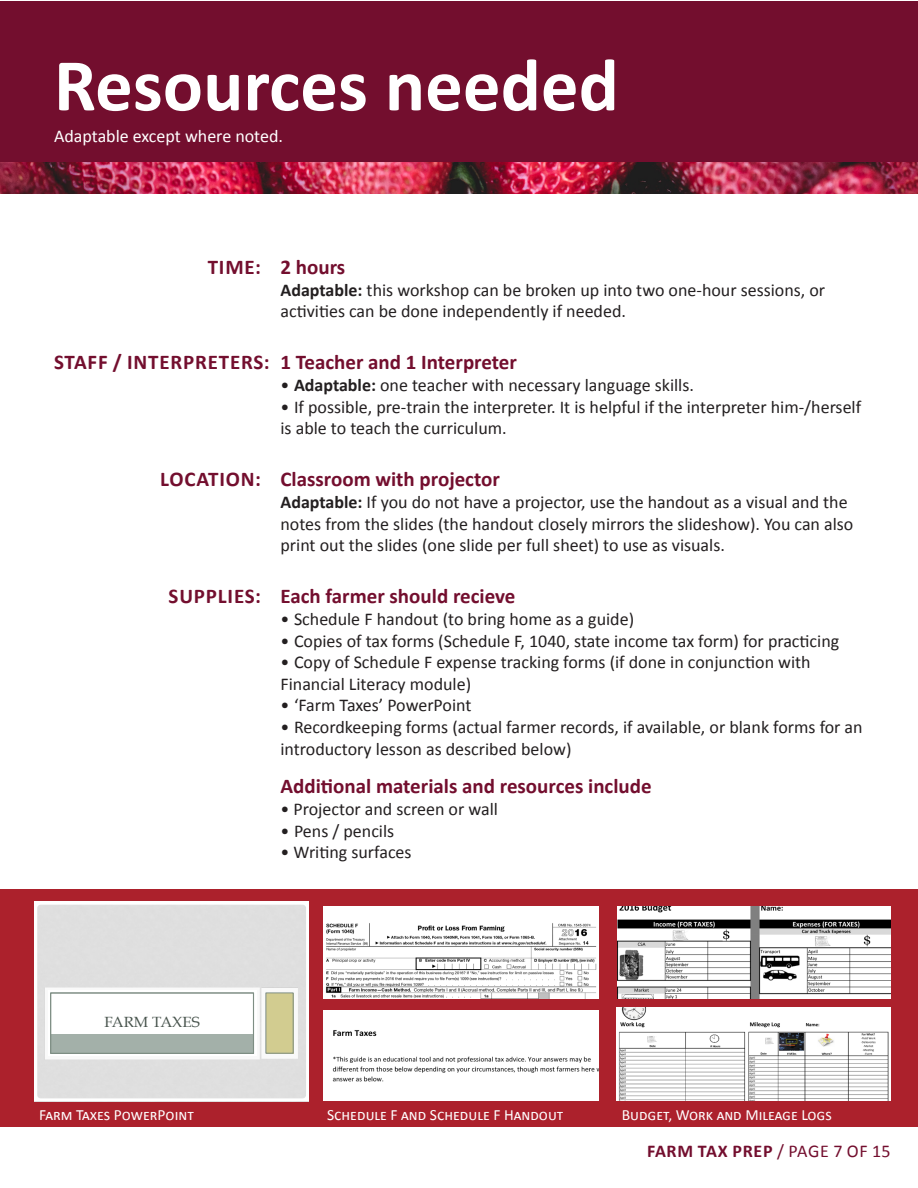
<style>
.page{position:relative;width:918px;height:1188px;background:#fff}
.page>*{position:absolute;margin:0;border:0;box-sizing:border-box;transform-origin:0 0}
.Activity_head{font:700 75px "Calibri";color:#fff}
.STEPS{font:700 21px "Calibri";color:#730e2e}
.indented_no_space_be{font:18px/21.6px "Calibri";color:#231f20}
.Activity_subhead{font:18px "Calibri";color:#fff}
.hanging_indented_cop{font:700 18px "Calibri";letter-spacing:.04em;color:#730e2e}
.indented_bullets{font:15.6px "Calibri";color:#fff}
.t1{font:14.7px "Book Antiqua";color:#47534c}
.s1{font-weight:700}
.s2{font-weight:400}
</style>
<div class="page">
<div style="left:0;top:1px;width:918px;height:162px;background:#730e2e"></div>
<img style="left:1px;top:163px;width:917px;height:31px">
<div style="left:0;top:889px;width:918px;height:238px;background:#ac212c"></div>
<div style="left:35px;top:902px;width:274px;height:199px;background:linear-gradient(to right,#f4f4f4,#f4f4f4)"></div>
<div style="left:37px;top:905px;width:269px;height:193px;background:#dfdfdf;border-radius:3px"></div>
<img style="left:45px;top:987px;width:214px;height:72px">
<img style="left:262px;top:987px;width:35px;height:72px">
<div style="left:266px;top:993px;width:27px;height:60px;background:#d2cc90"></div>
<div style="left:266px;top:993px;width:27px;height:60px;border:1px solid #7e8e84"></div>
<div style="left:48px;top:991px;width:208px;height:65px;background:#fff"></div>
<div style="left:51px;top:1034px;width:202px;height:20px;background:#a3b0a9"></div>
<div style="left:51px;top:993px;width:202px;height:60px;border:1px solid #7e8e84"></div>
<img style="left:324px;top:906px;width:274px;height:93px">
<img style="left:324px;top:1010px;width:274px;height:91px">
<img style="left:0;top:0;width:1px;height:194px">
<img style="left:618px;top:906px;width:272px;height:93px">
<img style="left:616px;top:1008px;width:274px;height:93px">
<p class="Activity_head" style="left:54px;top:37px;width:566px">Resources needed</p>
<p class="Activity_subhead" style="left:54px;top:124px;width:231px">Adaptable except where noted.</p>
<p class="STEPS" style="left:208px;top:254px;width:139px">TIME: 2 hours</p>
<p class="indented_no_space_be" style="left:280px;top:279px;width:546px"><span class="s1">Adaptable:</span> this workshop can be broken up into two one-hour sessions, or activities can be done independently if needed.</p>
<p class="STEPS" style="left:54px;top:349px;width:464px">STAFF / INTERPRETERS: 1 Teacher and 1 Interpreter</p>
<p class="indented_no_space_be" style="left:281px;top:374px;width:415px">• <span class="s1">Adaptable:</span> one teacher with necessary language skills.</p>
<p class="indented_no_space_be" style="left:280px;top:396px;width:582px">• If possible, pre-train the interpreter. It is helpful if the interpreter him-/herself is able to teach the curriculum.</p>
<p class="STEPS" style="left:160px;top:466px;width:341px">LOCATION: Classroom with projector</p>
<p class="indented_no_space_be" style="left:280px;top:491px;width:574px"><span class="s1">Adaptable:</span> If you do not have a projector, use the handout as a visual and the notes from the slides (the handout closely mirrors the slideshow). You can also print out the slides (one slide per full sheet) to use as visuals.</p>
<p class="STEPS" style="left:169px;top:583px;width:348px">SUPPLIES: Each farmer should recieve</p>
<p class="indented_no_space_be" style="left:281px;top:608px;width:355px">• Schedule F handout (to bring home as a guide)</p>
<p class="indented_no_space_be" style="left:281px;top:630px;width:560px">• Copies of tax forms (Schedule F, 1040, state income tax form) for practicing</p>
<p class="indented_no_space_be" style="left:280px;top:652px;width:532px">• Copy of Schedule F expense tracking forms (if done in conjunction with<br>Financial Literacy module)</p>
<p class="indented_no_space_be" style="left:281px;top:695px;width:193px">• ‘Farm Taxes’ PowerPoint</p>
<p class="indented_no_space_be" style="left:280px;top:716px;width:584px">• Recordkeeping forms (actual farmer records, if available, or blank forms for an introductory lesson as described below)</p>
<p class="STEPS" style="left:280px;top:773px;width:373px">Additional materials and resources include</p>
<p class="indented_no_space_be" style="left:281px;top:798px;width:219px">• Projector and screen or wall</p>
<p class="indented_no_space_be" style="left:281px;top:820px;width:115px">• Pens / pencils</p>
<p class="indented_no_space_be" style="left:281px;top:841px;width:133px">• Writing surfaces</p>
<p class="t1" style="left:105px;top:1013px;width:97px">FARM TAXES</p>
<p class="indented_bullets" style="left:39px;top:1105px;width:156px">Farm Taxes PowerPoint</p>
<p class="indented_bullets" style="left:327px;top:1105px;width:238px">Schedule F and Schedule F Handout</p>
<p class="indented_bullets" style="left:622px;top:1105px;width:212px">Budget, Work and Mileage Logs</p>
<p class="hanging_indented_cop" style="left:647px;top:1139px;width:245px">FARM TAX PREP <span class="s2">/ PAGE 7 OF 15</span></p>
</div>
